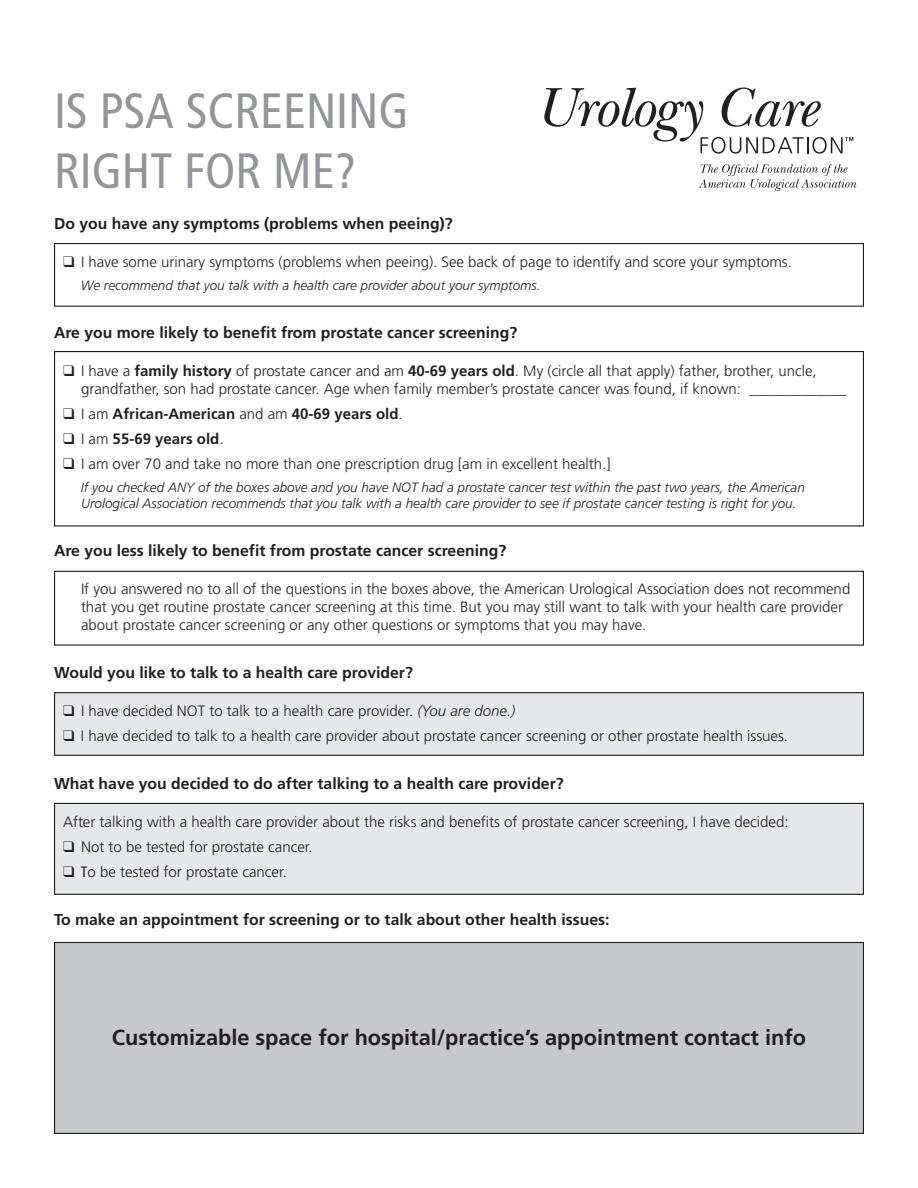
<style>
.page{position:relative;width:918px;height:1188px;background:#fff}
.page>*{position:absolute;margin:0;border:0;box-sizing:border-box;transform-origin:0 0}
.t1{font:condensed 49.5px/59.4px "Frutiger LT Pro";color:#939598}
.SubHead{font:700 21.75px "Frutiger LT Pro";color:#231f20}
.SubHead-2{font:700 15.75px "Frutiger LT Pro";color:#231f20}
.Body{font:300 15px/18px "Frutiger LT Pro";color:#231f20}
.Body-2{font:700 15px "Frutiger LT Pro";color:#231f20}
.REv_xommendatiobn{font:italic 300 13.5px/16.2px "Frutiger LT Pro";color:#231f20}
.Body-3{font:italic 300 13.5px "Frutiger LT Pro";color:#231f20}
.s1{font-weight:700}
.s2{font-weight:300}
.s3{font-style:italic}
.s4{font-weight:400;font-stretch:condensed}
</style>
<div class="page">
<div style="left:55px;top:693px;width:808px;height:62px;background:#e6e7e9"></div>
<div style="left:54px;top:692px;width:810px;height:64px;border:1px solid #231f20"></div>
<div style="left:55px;top:803px;width:808px;height:91px;background:#e6e7e9"></div>
<div style="left:54px;top:803px;width:810px;height:92px;border:1px solid #231f20"></div>
<div style="left:55px;top:943px;width:808px;height:190px;background:#c7c8ca"></div>
<div style="left:54px;top:942px;width:810px;height:192px;border:1px solid #231f20"></div>
<div style="left:54px;top:243px;width:810px;height:64px;border:1px solid #231f20"></div>
<div style="left:54px;top:351px;width:810px;height:175px;border:1px solid #231f20"></div>
<div style="left:54px;top:571px;width:810px;height:75px;border:1px solid #231f20"></div>
<svg style="left:699px;top:164px;width:158px;height:27px"></svg>
<svg style="left:544px;top:88px;width:309px;height:66px"></svg>
<p class="t1" style="left:54px;top:82px;width:356px">IS PSA SCREENING<br>RIGHT FOR ME?</p>
<p class="SubHead-2" style="left:54px;top:214px;width:400px">Do you have any symptoms (problems when peeing)?</p>
<p class="Body" style="left:63px;top:253px;width:730px">❑ I have some urinary symptoms (problems when peeing). See back of page to identify and score your symptoms.</p>
<p class="Body-3" style="left:81px;top:278px;width:461px">We recommend that you talk with a health care provider about your symptoms.</p>
<p class="SubHead-2" style="left:54px;top:323px;width:465px">Are you more likely to benefit from prostate cancer screening?</p>
<p class="Body" style="left:81px;top:362px;width:767px;text-indent:-18px">❑ I have a <span class="s1">family history</span> of prostate cancer and am <span class="s1">40-69 years old</span>. My (circle all that apply) father, brother, uncle, grandfather, son had prostate cancer. Age when family member’s prostate cancer was found, if known: _____________</p>
<p class="Body-2" style="left:63px;top:405px;width:341px">❑ <span class="s2">I am</span> African-American <span class="s2">and am</span> 40-69 years old<span class="s2">.</span></p>
<p class="Body-2" style="left:63px;top:430px;width:162px">❑ <span class="s2">I am</span> 55-69 years old<span class="s2">.</span></p>
<p class="Body" style="left:63px;top:455px;width:549px">❑ I am over 70 and take no more than one prescription drug [am in excellent health.]</p>
<p class="REv_xommendatiobn" style="left:81px;top:479px;width:725px">If you checked ANY of the boxes above and you have NOT had a prostate cancer test within the past two years, the American<br>Urological Association recommends that you talk with a health care provider to see if prostate cancer testing is right for you.</p>
<p class="SubHead-2" style="left:54px;top:541px;width:454px">Are you less likely to benefit from prostate cancer screening?</p>
<p class="Body" style="left:81px;top:580px;width:771px">If you answered no to all of the questions in the boxes above, the American Urological Association does not recommend that you get routine prostate cancer screening at this time. But you may still want to talk with your health care provider about prostate cancer screening or any other questions or symptoms that you may have.</p>
<p class="SubHead-2" style="left:54px;top:663px;width:360px">Would you like to talk to a health care provider?</p>
<p class="Body" style="left:63px;top:702px;width:454px">❑ I have decided NOT to talk to a health care provider. <span class="s3">(You are done.)</span></p>
<p class="Body" style="left:63px;top:727px;width:727px">❑ I have decided to talk to a health care provider about prostate cancer screening or other prostate health issues.</p>
<p class="SubHead-2" style="left:54px;top:774px;width:511px">What have you decided to do after talking to a health care provider?</p>
<p class="Body" style="left:63px;top:813px;width:727px">After talking with a health care provider about the risks and benefits of prostate cancer screening, I have decided:</p>
<p class="Body" style="left:63px;top:838px;width:251px">❑ Not to be tested for prostate cancer.</p>
<p class="Body" style="left:63px;top:863px;width:225px">❑ <span class="s4">T</span>o be tested for prostate cancer.</p>
<p class="SubHead-2" style="left:54px;top:910px;width:557px">To make an appointment for screening or to talk about other health issues:</p>
<p class="SubHead" style="left:112px;top:1025px;width:696px">Customizable space for hospital/practice’s appointment contact info</p>
</div>
